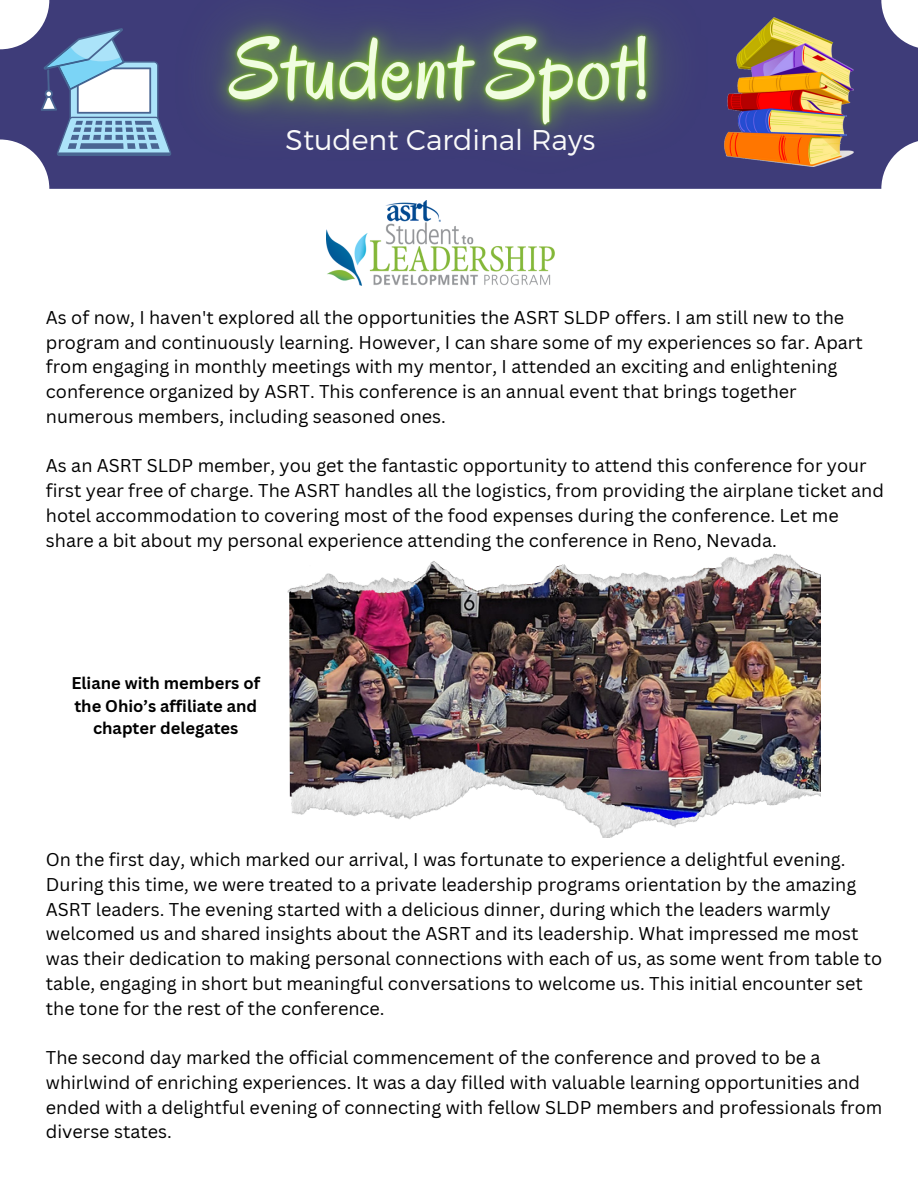
<style>
.page{position:relative;width:918px;height:1188px;background:#fff}
.page>*{position:absolute;margin:0;border:0;box-sizing:border-box;transform-origin:0 0}
.t1{font:300 28.5px "Montserrat";color:#fafafa}
.t2{font:18px/24.8px "Canva Sans";color:#000}
.t3{font:700 16.5px/22.5px "Canva Sans";color:#000;text-align:center}
</style>
<div class="page">
<svg style="left:0;top:0;width:918px;height:189px;fill:#3e3c79"></svg>
<img style="left:763px;top:18px;width:90px;height:148px">
<svg style="left:41px;top:28px;width:75px;height:128px;background:#7c99bd"></svg>
<img style="left:326px;top:240px;width:229px;height:45px">
<img style="left:289px;top:593px;width:532px;height:165px">
<img style="left:287px;top:553px;width:534px;height:40px">
<img style="left:289px;top:758px;width:532px;height:80px">
<img style="left:116px;top:0;width:647px;height:240px">
<p class="t1" style="left:286px;top:121px;width:311px">Student Cardinal Rays</p>
<p class="t2" style="left:46px;top:305px;width:818px">As of now, I haven't explored all the opportunities the ASRT SLDP offers. I am still new to the program and continuously learning. However, I can share some of my experiences so far. Apart from engaging in monthly meetings with my mentor, I attended an exciting and enlightening conference organized by ASRT. This conference is an annual event that brings together numerous members, including seasoned ones.</p>
<p class="t2" style="left:46px;top:453px;width:840px">As an ASRT SLDP member, you get the fantastic opportunity to attend this conference for your first year free of charge. The ASRT handles all the logistics, from providing the airplane ticket and hotel accommodation to covering most of the food expenses during the conference. Let me share a bit about my personal experience attending the conference in Reno, Nevada.</p>
<p class="t3" style="left:71px;top:671px;width:190px">Eliane with members of the Ohio’s affiliate and chapter delegates</p>
<p class="t2" style="left:46px;top:847px;width:838px">On the first day, which marked our arrival, I was fortunate to experience a delightful evening.<br>During this time, we were treated to a private leadership programs orientation by the amazing ASRT leaders. The evening started with a delicious dinner, during which the leaders warmly welcomed us and shared insights about the ASRT and its leadership. What impressed me most was their dedication to making personal connections with each of us, as some went from table to table, engaging in short but meaningful conversations to welcome us. This initial encounter set the tone for the rest of the conference.</p>
<p class="t2" style="left:46px;top:1045px;width:838px">The second day marked the official commencement of the conference and proved to be a whirlwind of enriching experiences. It was a day filled with valuable learning opportunities and ended with a delightful evening of connecting with fellow SLDP members and professionals from diverse states.</p>
</div>
